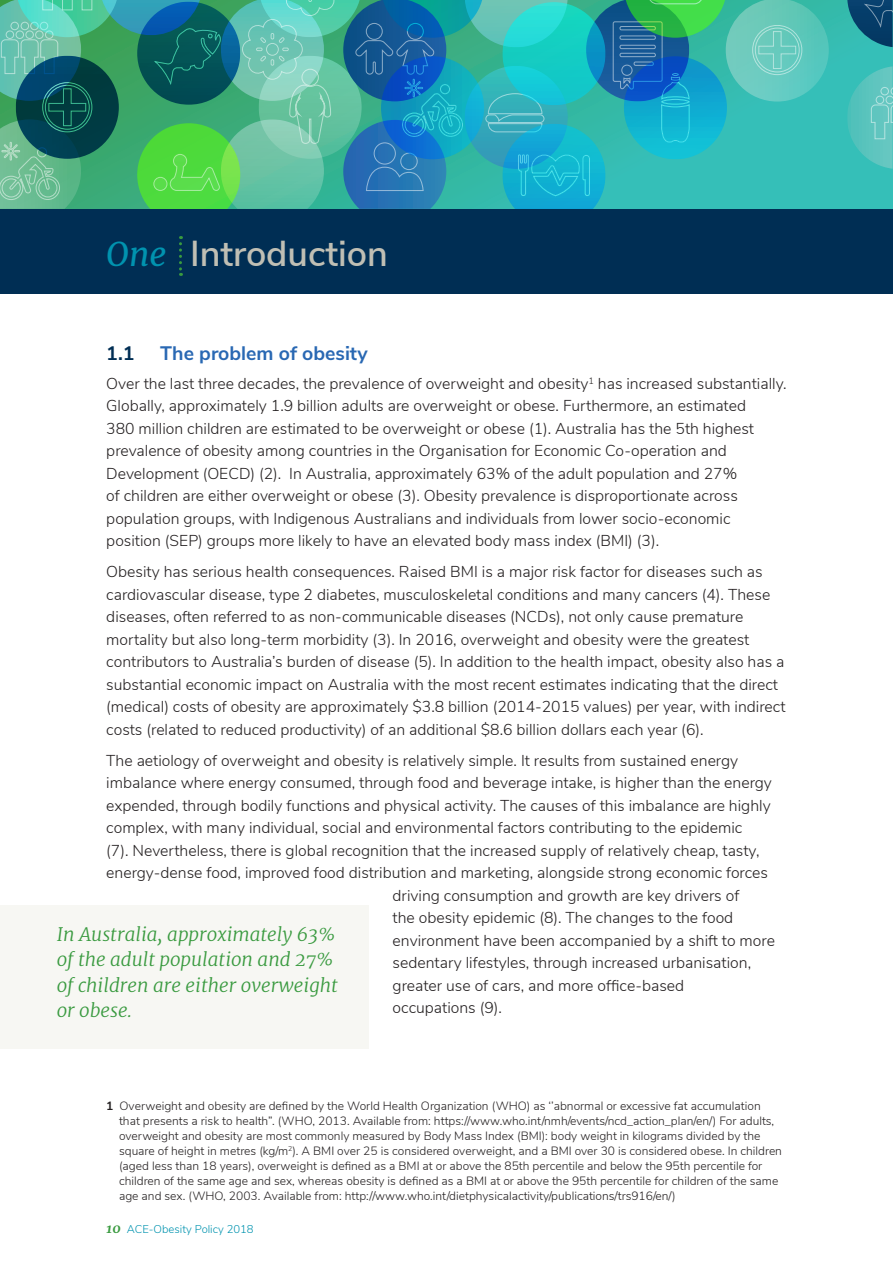
<style>
.page{position:relative;width:893px;height:1263px;background:#fff}
.page>*{position:absolute;margin:0;border:0;box-sizing:border-box;transform-origin:0 0}
.t1{font:600 36px "Nunito Sans";color:#c0bfb4}
.t2{font:700 19.5px "Nunito Sans";color:#2968b3}
.t3{font:700 19.5px "Nunito Sans";color:#002e54}
.highlight_green{font:italic 300 18.75px/25.5px "Merriweather";color:#399a3f}
.BODY_COPY{font:300 15.75px/22.5px "Nunito Sans";color:#231f20}
.Figure_number_pastel{font:300 12px/15px "Nunito Sans";color:#231f20}
.t4{font:300 11.25px "Nunito Sans";color:#0093af}
.s1{font-family:"Merriweather";font-weight:400;font-style:italic;font-size:33px;color:#0093af}
.s2{font-weight:700}
.s3{font-family:"Merriweather";font-weight:700;font-style:italic;font-size:13.5px;color:#399a3f}
</style>
<div class="page">
<div style="left:0;top:209px;width:893px;height:85px;background:#002e54"></div>
<svg style="left:179px;top:236px;width:3px;height:40px"></svg>
<div style="left:0;top:0;width:893px;height:209px;background:#35bfb8"></div>
<svg style="left:847px;top:0;width:46px;height:47px"></svg>
<svg style="left:847px;top:66px;width:46px;height:103px"></svg>
<img style="left:0;top:0;width:829px;height:209px">
<div style="left:0;top:906px;width:369px;height:143px;background:#f7f7f3"></div>
<h1 class="t1" style="left:106px;top:227px;width:283px"><span class="s1">One</span> Introduction</h1>
<p class="t3" style="left:106px;top:339px;width:30px">1.1</p>
<p class="t2" style="left:160px;top:339px;width:209px">The problem of obesity</p>
<p class="BODY_COPY" style="left:106px;top:371px;width:682px">Over the last three decades, the prevalence of overweight and obesity<sup>1</sup> has increased substantially.<br>Globally, approximately 1.9 billion adults are overweight or obese. Furthermore, an estimated<br>380 million children are estimated to be overweight or obese (1). Australia has the 5th highest prevalence of obesity among countries in the Organisation for Economic Co-operation and Development (OECD) (2). In Australia, approximately 63% of the adult population and 27%<br>of children are either overweight or obese (3). Obesity prevalence is disproportionate across population groups, with Indigenous Australians and individuals from lower socio-economic position (SEP) groups more likely to have an elevated body mass index (BMI) (3).</p>
<p class="BODY_COPY" style="left:106px;top:560px;width:681px">Obesity has serious health consequences. Raised BMI is a major risk factor for diseases such as cardiovascular disease, type 2 diabetes, musculoskeletal conditions and many cancers (4). These diseases, often referred to as non-communicable diseases (NCDs), not only cause premature mortality but also long-term morbidity (3). In 2016, overweight and obesity were the greatest contributors to Australia’s burden of disease (5). In addition to the health impact, obesity also has a substantial economic impact on Australia with the most recent estimates indicating that the direct (medical) costs of obesity are approximately $3.8 billion (2014-2015 values) per year, with indirect costs (related to reduced productivity) of an additional $8.6 billion dollars each year (6).</p>
<p class="BODY_COPY" style="left:106px;top:748px;width:633px">The aetiology of overweight and obesity is relatively simple. It results from sustained energy</p>
<p class="BODY_COPY" style="left:106px;top:771px;width:667px">imbalance where energy consumed, through food and beverage intake, is higher than the energy</p>
<p class="BODY_COPY" style="left:106px;top:793px;width:666px">expended, through bodily functions and physical activity. The causes of this imbalance are highly</p>
<p class="BODY_COPY" style="left:106px;top:816px;width:638px">complex, with many individual, social and environmental factors contributing to the epidemic</p>
<p class="BODY_COPY" style="left:106px;top:838px;width:655px">(7). Nevertheless, there is global recognition that the increased supply of relatively cheap, tasty,</p>
<p class="BODY_COPY" style="left:106px;top:861px;width:663px">energy-dense food, improved food distribution and marketing, alongside strong economic forces</p>
<p class="BODY_COPY" style="left:393px;top:883px;width:348px">driving consumption and growth are key drivers of</p>
<p class="BODY_COPY" style="left:393px;top:906px;width:342px">the obesity epidemic (8). The changes to the food</p>
<p class="BODY_COPY" style="left:393px;top:928px;width:384px">environment have been accompanied by a shift to more</p>
<p class="BODY_COPY" style="left:393px;top:951px;width:360px">sedentary lifestyles, through increased urbanisation,</p>
<p class="BODY_COPY" style="left:393px;top:973px;width:293px">greater use of cars, and more office-based</p>
<p class="BODY_COPY" style="left:393px;top:996px;width:111px">occupations (9).</p>
<p class="highlight_green" style="left:57px;top:921px;width:283px">In Australia, approximately 63% of the adult population and 27% of children are either overweight or obese.</p>
<p class="Figure_number_pastel" style="left:119px;top:1098px;width:664px;text-indent:-13px"><span class="s2">1</span> Overweight and obesity are defined by the World Health Organization (WHO) as ‘’abnormal or excessive fat accumulation that presents a risk to health”. (WHO, 2013. Available from: https://www.who.int/nmh/events/ncd_action_plan/en/) For adults, overweight and obesity are most commonly measured by Body Mass Index (BMI): body weight in kilograms divided by the square of height in metres (kg/m<sup>2</sup>). A BMI over 25 is considered overweight, and a BMI over 30 is considered obese. In children (aged less than 18 years), overweight is defined as a BMI at or above the 85th percentile and below the 95th percentile for children of the same age and sex, whereas obesity is defined as a BMI at or above the 95th percentile for children of the same age and sex. (WHO, 2003. Available from: http://www.who.int/dietphysicalactivity/publications/trs916/en/)</p>
<p class="t4" style="left:106px;top:1221px;width:149px"><span class="s3">10</span> ACE-Obesity Policy 2018</p>
</div>
